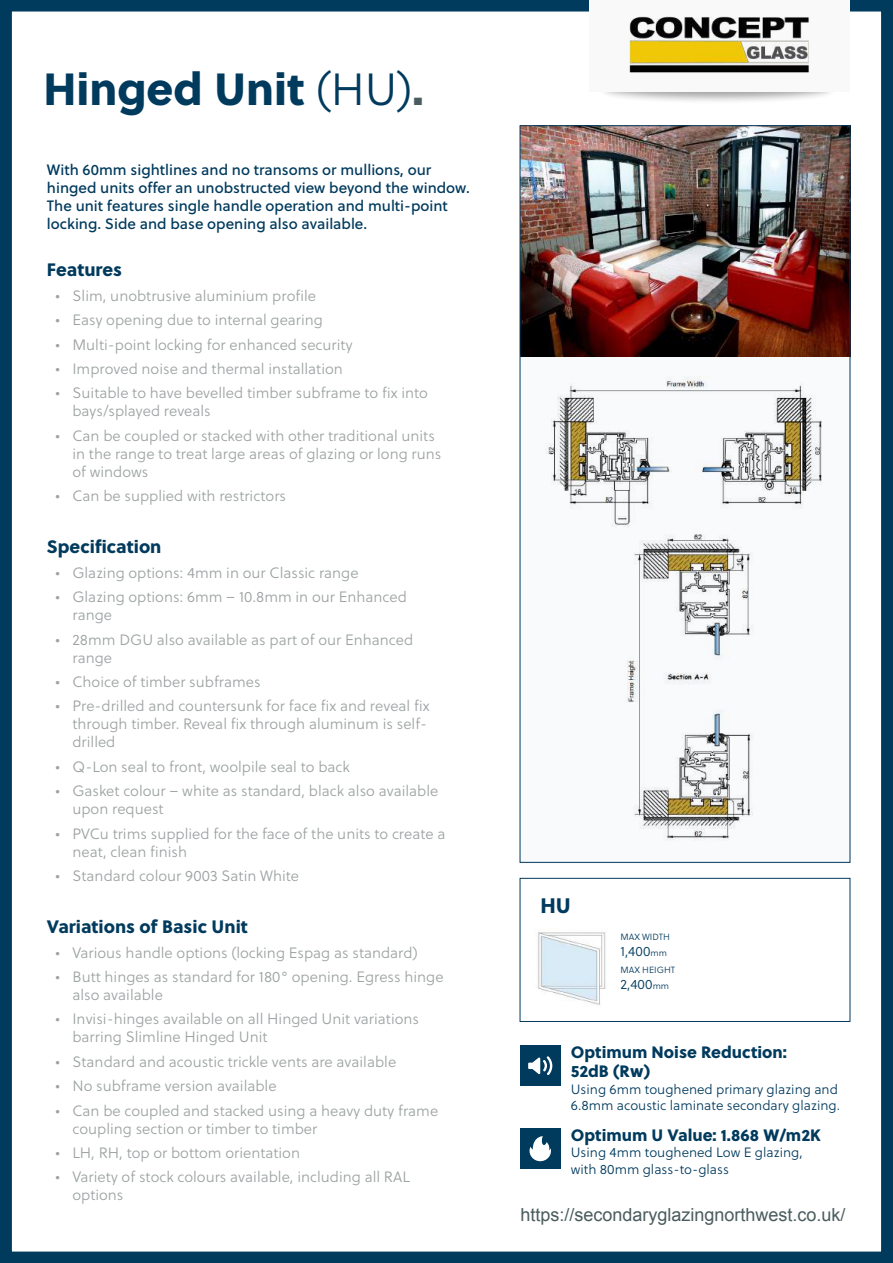
<style>
.page{position:relative;width:893px;height:1263px;background:#fff}
.page>*{position:absolute;margin:0;border:0;box-sizing:border-box;transform-origin:0 0}
.t1{font:45px "Soleil Xb";color:#003a5d}
.t2{font:21px "Soleil Xb";color:#003a5d}
.t3{font:18px "Soleil Xb";color:#003a5d}
.t4{font:18px "Arial";color:#4a5c5d}
.t5{font:16.5px/19.8px "Soleil Xb";color:#003a5d}
.t6{font:15px/18px "Soleil Lt";color:#9da2a3}
.t7{font:15px/18px "Soleil Bk";color:#003a5d}
.t8{font:13.5px/16.2px "Soleil Lt";color:#003a5d}
.t9{font:9px "Soleil Lt";color:#003a5d}
.s1{font-family:"Soleil Lt"}
.s2{color:#4a5c5d}
.s3{font-size:9px}
</style>
<div class="page">
<div style="left:0;top:0;width:893px;height:1263px;border:12px solid #003a5d"></div>
<div style="left:597px;top:71px;width:241px;height:34px;background:#000;opacity:.75"></div>
<div style="left:590px;top:1px;width:260px;height:91px;background:#f9f9f9"></div>
<div style="left:520px;top:1045px;width:41px;height:41px;background:#003a5d"></div>
<svg style="left:528px;top:1056px;width:24px;height:19px"></svg>
<div style="left:520px;top:1128px;width:41px;height:41px;background:#003a5d"></div>
<svg style="left:529px;top:1136px;width:22px;height:25px"></svg>
<img style="left:537px;top:932px;width:70px;height:74px">
<div style="left:520px;top:878px;width:330px;height:144px;border:1px solid #003a5d"></div>
<div style="left:520px;top:126px;width:330px;height:737px;background:#f9fafc"></div>
<img style="left:522px;top:128px;width:326px;height:228px">
<img style="left:627px;top:534px;width:127px;height:307px">
<img style="left:547px;top:376px;width:275px;height:151px">
<img style="left:629px;top:16px;width:180px;height:57px">
<h1 class="t1" style="left:43px;top:53px;width:382px">Hinged Unit <span class="s1">(HU)</span><span class="s2">.</span></h1>
<p class="t7" style="left:47px;top:160px;width:424px">With 60mm sightlines and no transoms or mullions, our hinged units offer an unobstructed view beyond the window.<br>The unit features single handle operation and multi-point locking. Side and base opening also available.</p>
<p class="t3" style="left:47px;top:256px;width:77px">Features</p>
<p class="t6" style="left:55px;top:286px;width:262px">• Slim, unobtrusive aluminium profile</p>
<p class="t6" style="left:55px;top:311px;width:269px">• Easy opening due to internal gearing</p>
<p class="t6" style="left:55px;top:335px;width:299px">• Multi-point locking for enhanced security</p>
<p class="t6" style="left:55px;top:360px;width:289px">• Improved noise and thermal installation</p>
<p class="t6" style="left:72px;top:384px;width:357px;text-indent:-17px">• Suitable to have bevelled timber subframe to fix into bays/splayed reveals</p>
<p class="t6" style="left:72px;top:426px;width:370px;text-indent:-17px">• Can be coupled or stacked with other traditional units in the range to treat large areas of glazing or long runs of windows</p>
<p class="t6" style="left:55px;top:487px;width:232px">• Can be supplied with restrictors</p>
<p class="t3" style="left:47px;top:533px;width:116px">Specification</p>
<p class="t6" style="left:55px;top:563px;width:305px">• Glazing options: 4mm in our Classic range</p>
<p class="t6" style="left:72px;top:588px;width:336px;text-indent:-17px">• Glazing options: 6mm – 10.8mm in our Enhanced range</p>
<p class="t6" style="left:72px;top:630px;width:342px;text-indent:-17px">• 28mm DGU also available as part of our Enhanced range</p>
<p class="t6" style="left:55px;top:673px;width:207px">• Choice of timber subframes</p>
<p class="t6" style="left:72px;top:697px;width:359px;text-indent:-17px">• Pre-drilled and countersunk for face fix and reveal fix through timber. Reveal fix through aluminum is self&shy;drilled</p>
<p class="t6" style="left:55px;top:757px;width:296px">• Q-Lon seal to front, woolpile seal to back</p>
<p class="t6" style="left:72px;top:782px;width:367px;text-indent:-17px">• Gasket colour – white as standard, black also available upon request</p>
<p class="t6" style="left:72px;top:824px;width:374px;text-indent:-17px">• PVCu trims supplied for the face of the units to create a neat, clean finish</p>
<p class="t6" style="left:55px;top:866px;width:245px">• Standard colour 9003 Satin White</p>
<p class="t3" style="left:47px;top:913px;width:202px">Variations of Basic Unit</p>
<p class="t6" style="left:55px;top:943px;width:364px">• Various handle options (locking Espag as standard)</p>
<p class="t6" style="left:72px;top:968px;width:373px;text-indent:-17px">• Butt hinges as standard for 180° opening. Egress hinge also available</p>
<p class="t6" style="left:72px;top:1010px;width:348px;text-indent:-17px">• Invisi-hinges available on all Hinged Unit variations barring Slimline Hinged Unit</p>
<p class="t6" style="left:55px;top:1052px;width:342px">• Standard and acoustic trickle vents are available</p>
<p class="t6" style="left:55px;top:1077px;width:223px">• No subframe version available</p>
<p class="t6" style="left:72px;top:1101px;width:367px;text-indent:-17px">• Can be coupled and stacked using a heavy duty frame coupling section or timber to timber</p>
<p class="t6" style="left:55px;top:1143px;width:246px">• LH, RH, top or bottom orientation</p>
<p class="t6" style="left:72px;top:1168px;width:339px;text-indent:-17px">• Variety of stock colours available, including all RAL options</p>
<h2 class="t2" style="left:540px;top:889px;width:32px">HU</h2>
<p class="t9" style="left:620px;top:931px;width:51px">MAX WIDTH</p>
<p class="t8" style="left:620px;top:943px;width:48px">1,400<span class="s3">mm</span></p>
<p class="t9" style="left:620px;top:963px;width:56px">MAX HEIGHT</p>
<p class="t8" style="left:620px;top:976px;width:50px">2,400<span class="s3">mm</span></p>
<p class="t5" style="left:571px;top:1041px;width:218px">Optimum Noise Reduction:<br>52dB (Rw)</p>
<p class="t8" style="left:571px;top:1080px;width:271px">Using 6mm toughened primary glazing and<br>6.8mm acoustic laminate secondary glazing.</p>
<p class="t5" style="left:571px;top:1124px;width:251px">Optimum U Value: 1.868 W/m2K</p>
<p class="t8" style="left:571px;top:1144px;width:233px">Using 4mm toughened Low E glazing, with 80mm glass-to-glass</p>
<p class="t4" style="left:520px;top:1202px;width:327px">https://secondaryglazingnorthwest.co.uk/</p>
</div>
